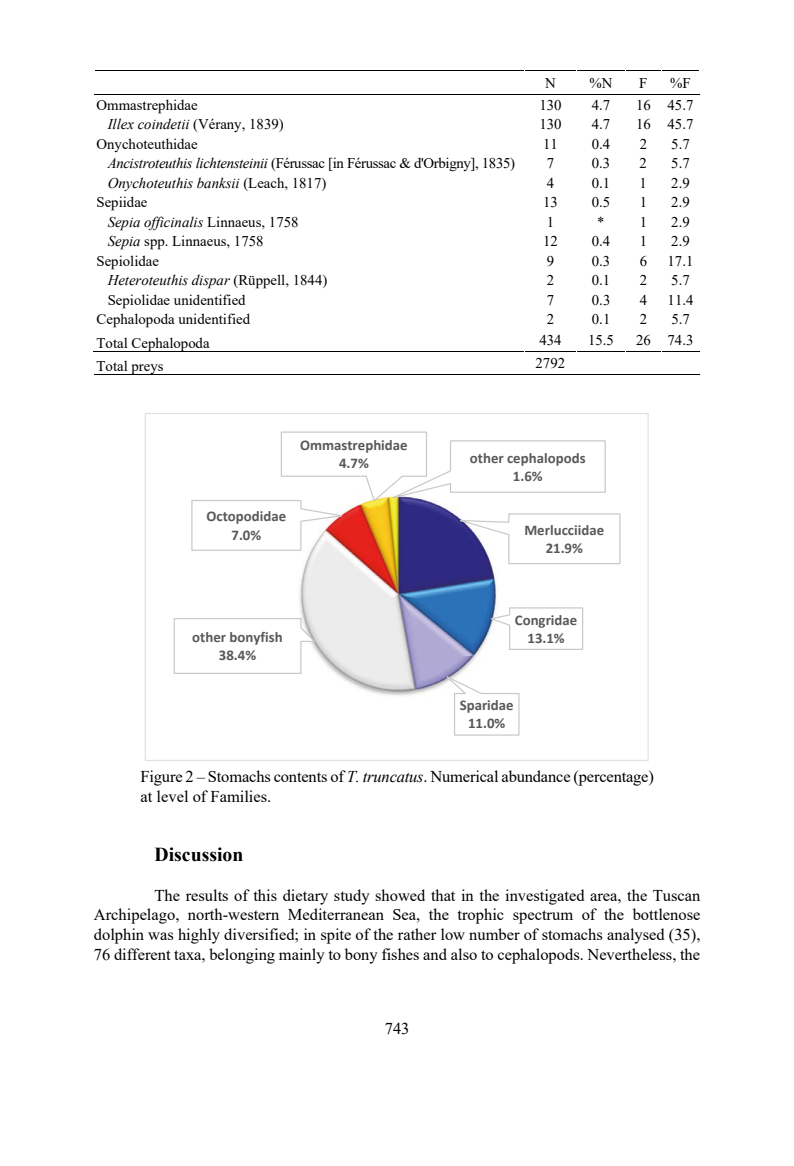
<style>
.page{position:relative;width:794px;height:1166px;background:#fff}
.page>*{position:absolute;margin:0;border:0;box-sizing:border-box;transform-origin:0 0}
.t1{font:700 19.78px "Times New Roman";color:#000}
.t2{font:16.45px/19.8px "Times New Roman";color:#000}
.t3{font:14.88px "Times New Roman";color:#000}
.t4{font:italic 14.88px "Times New Roman";color:#000}
.t5{font:700 14.88px/18px "Calibri";color:#595959;text-align:center}
.t6{font:14.88px "Times New Roman";letter-spacing:-.02em;color:#000}
.s1{font-style:normal}
.s2{font-style:italic}
</style>
<div class="page">
<hr style="left:94px;top:70px;width:605px;height:1px;background:#000">
<hr style="left:94px;top:94px;width:605px;height:1px;background:#000">
<hr style="left:94px;top:351px;width:606px;height:1px;background:#000">
<hr style="left:94px;top:374px;width:430px;height:1px;background:#000">
<hr style="left:524px;top:374px;width:52px;height:1px;background:#000">
<hr style="left:576px;top:374px;width:49px;height:1px;background:#000">
<hr style="left:625px;top:374px;width:36px;height:1px;background:#000">
<hr style="left:661px;top:374px;width:38px;height:1px;background:#000">
<img style="left:299px;top:565px;width:198px;height:131px">
<svg style="left:487px;top:607px;width:97px;height:43px"></svg>
<svg style="left:440px;top:672px;width:80px;height:64px"></svg>
<svg style="left:173px;top:617px;width:144px;height:57px"></svg>
<svg style="left:191px;top:431px;width:430px;height:134px"></svg>
<p class="t3" style="left:545px;top:72px;width:12px">N</p>
<p class="t3" style="left:589px;top:72px;width:24px">%N</p>
<p class="t3" style="left:639px;top:72px;width:10px">F</p>
<p class="t3" style="left:670px;top:72px;width:22px">%F</p>
<p class="t3" style="left:96px;top:94px;width:103px">Ommastrephidae</p>
<p class="t3" style="left:539px;top:94px;width:24px">130</p>
<p class="t3" style="left:592px;top:94px;width:20px">4.7</p>
<p class="t3" style="left:636px;top:95px;width:59px">16 45.7</p>
<p class="t4" style="left:108px;top:114px;width:178px">Illex coindetii <span class="s1">(Vérany, 1839)</span></p>
<p class="t3" style="left:539px;top:114px;width:24px">130</p>
<p class="t3" style="left:592px;top:114px;width:20px">4.7</p>
<p class="t3" style="left:636px;top:114px;width:59px">16 45.7</p>
<p class="t3" style="left:96px;top:133px;width:103px">Onychoteuthidae</p>
<p class="t3" style="left:543px;top:133px;width:16px">11</p>
<p class="t3" style="left:592px;top:133px;width:20px">0.4</p>
<p class="t3" style="left:639px;top:134px;width:9px">2</p>
<p class="t3" style="left:671px;top:134px;width:20px">5.7</p>
<p class="t6" style="left:108px;top:153px;width:409px"><span class="s2">Ancistroteuthis lichtensteinii</span> (Férussac [in Férussac &amp; d'Orbigny], 1835)</p>
<p class="t3" style="left:547px;top:153px;width:9px">7</p>
<p class="t3" style="left:592px;top:153px;width:20px">0.3</p>
<p class="t3" style="left:639px;top:153px;width:9px">2</p>
<p class="t3" style="left:671px;top:153px;width:20px">5.7</p>
<p class="t4" style="left:108px;top:172px;width:220px">Onychoteuthis banksii <span class="s1">(Leach, 1817)</span></p>
<p class="t3" style="left:547px;top:172px;width:9px">4</p>
<p class="t3" style="left:592px;top:172px;width:20px">0.1</p>
<p class="t3" style="left:639px;top:172px;width:9px">1</p>
<p class="t3" style="left:671px;top:172px;width:20px">2.9</p>
<p class="t3" style="left:96px;top:192px;width:52px">Sepiidae</p>
<p class="t3" style="left:543px;top:192px;width:16px">13</p>
<p class="t3" style="left:592px;top:192px;width:20px">0.5</p>
<p class="t3" style="left:639px;top:192px;width:9px">1</p>
<p class="t3" style="left:671px;top:192px;width:20px">2.9</p>
<p class="t4" style="left:108px;top:211px;width:192px">Sepia officinalis <span class="s1">Linnaeus, 1758</span></p>
<p class="t3" style="left:547px;top:211px;width:9px">1</p>
<p class="t3" style="left:597px;top:211px;width:51px">* 1</p>
<p class="t3" style="left:671px;top:211px;width:20px">2.9</p>
<p class="t3" style="left:108px;top:231px;width:157px"><span class="s2">Sepia</span> spp. Linnaeus, 1758</p>
<p class="t3" style="left:543px;top:231px;width:16px">12</p>
<p class="t3" style="left:592px;top:231px;width:20px">0.4</p>
<p class="t3" style="left:639px;top:231px;width:9px">1</p>
<p class="t3" style="left:671px;top:231px;width:20px">2.9</p>
<p class="t3" style="left:96px;top:250px;width:64px">Sepiolidae</p>
<p class="t3" style="left:547px;top:250px;width:9px">9</p>
<p class="t3" style="left:592px;top:250px;width:20px">0.3</p>
<p class="t3" style="left:639px;top:251px;width:9px">6</p>
<p class="t3" style="left:667px;top:251px;width:27px">17.1</p>
<p class="t4" style="left:108px;top:270px;width:221px">Heteroteuthis dispar <span class="s1">(Rüppell, 1844)</span></p>
<p class="t3" style="left:547px;top:270px;width:9px">2</p>
<p class="t3" style="left:592px;top:270px;width:20px">0.1</p>
<p class="t3" style="left:639px;top:270px;width:9px">2</p>
<p class="t3" style="left:671px;top:270px;width:20px">5.7</p>
<p class="t3" style="left:108px;top:289px;width:139px">Sepiolidae unidentified</p>
<p class="t3" style="left:547px;top:289px;width:9px">7</p>
<p class="t3" style="left:592px;top:289px;width:20px">0.3</p>
<p class="t3" style="left:640px;top:289px;width:9px">4</p>
<p class="t3" style="left:667px;top:289px;width:27px">11.4</p>
<p class="t3" style="left:96px;top:309px;width:155px">Cephalopoda unidentified</p>
<p class="t3" style="left:547px;top:309px;width:9px">2</p>
<p class="t3" style="left:592px;top:309px;width:20px">0.1</p>
<p class="t3" style="left:640px;top:309px;width:9px">2</p>
<p class="t3" style="left:671px;top:309px;width:20px">5.7</p>
<p class="t3" style="left:96px;top:332px;width:115px">Total Cephalopoda</p>
<p class="t3" style="left:539px;top:330px;width:24px">434</p>
<p class="t3" style="left:588px;top:330px;width:27px">15.5</p>
<p class="t3" style="left:636px;top:330px;width:59px">26 74.3</p>
<p class="t3" style="left:96px;top:355px;width:69px">Total preys</p>
<p class="t3" style="left:535px;top:352px;width:31px">2792</p>
<p class="t5" style="left:300px;top:436px;width:109px">Ommastrephidae<br>4.7%</p>
<p class="t5" style="left:206px;top:507px;width:81px">Octopodidae<br>7.0%</p>
<p class="t5" style="left:192px;top:628px;width:92px">other bonyfish<br>38.4%</p>
<p class="t5" style="left:470px;top:448px;width:117px">other cephalopods<br>1.6%</p>
<p class="t5" style="left:524px;top:521px;width:81px">Merlucciidae<br>21.9%</p>
<p class="t5" style="left:515px;top:610px;width:64px">Congridae<br>13.1%</p>
<p class="t5" style="left:460px;top:696px;width:55px">Sparidae<br>11.0%</p>
<p class="t2" style="left:140px;top:766px;width:515px">Figure 2 – Stomachs contents of <span class="s2">T. truncatus</span>. Numerical abundance (percentage) at level of Families.</p>
<p class="t1" style="left:154px;top:840px;width:90px">Discussion</p>
<p class="t2" style="left:94px;top:885px;width:608px;text-align:justify;text-indent:61px">The results of this dietary study showed that in the investigated area, the Tuscan Archipelago, north-western Mediterranean Sea, the trophic spectrum of the bottlenose dolphin was highly diversified; in spite of the rather low number of stomachs analysed (35), 76 different taxa, belonging mainly to bony fishes and also to cephalopods. Nevertheless, the</p>
<p class="t2" style="left:385px;top:1018px;width:26px">743</p>
</div>
